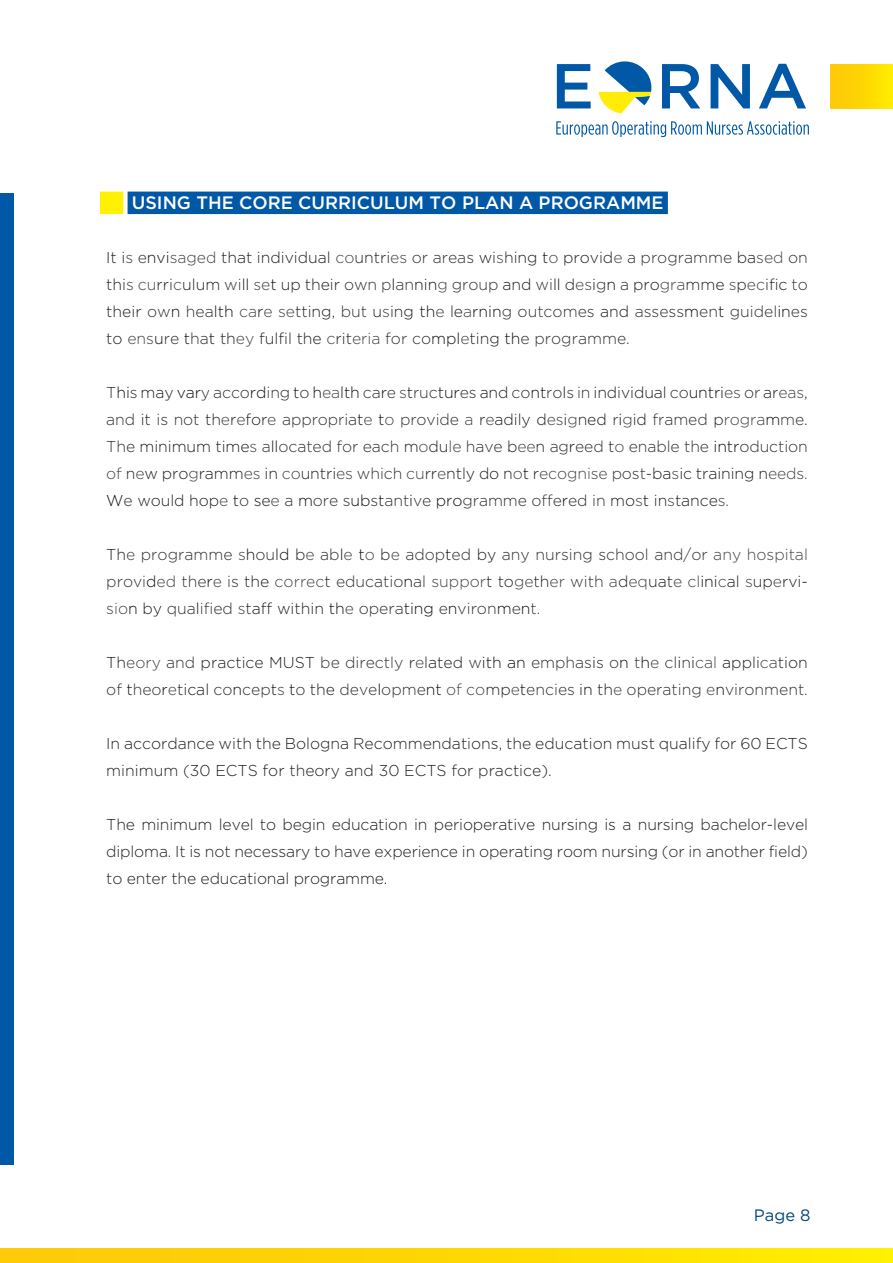
<style>
.page{position:relative;width:893px;height:1263px;background:#fff}
.page>*{position:absolute;margin:0;border:0;box-sizing:border-box;transform-origin:0 0}
.Header_1{font:500 18px "Gotham";color:#fff}
.t1{font:16.5px "Gotham";color:#00467e}
.t2{font:300 15.75px/27px "Gotham";color:#313131;text-align:justify}
.t3{font:300 15.75px/27px "Gotham";color:#231f20}
.t4{font:300 15.75px/27px "Gotham";color:#202020;text-align:justify}
.s1{color:#454545}
.s2{color:#313131}
.s3{color:#111}
.s4{color:#202020}
</style>
<div class="page">
<div style="left:831px;top:64px;width:62px;height:45px;background:linear-gradient(to right,#fec609,#ffea00)"></div>
<svg style="left:0;top:1248px;width:893px;height:15px;background:#fed903"></svg>
<div style="left:0;top:193px;width:14px;height:972px;background:#0158a6"></div>
<svg style="left:556px;top:121px;width:253px;height:16px"></svg>
<svg style="left:557px;top:64px;width:34px;height:44px"></svg>
<svg style="left:662px;top:64px;width:38px;height:44px"></svg>
<svg style="left:711px;top:64px;width:39px;height:44px"></svg>
<svg style="left:759px;top:64px;width:47px;height:44px"></svg>
<svg style="left:599px;top:61px;width:52px;height:52px"></svg>
<div style="left:100px;top:192px;width:23px;height:22px;background:#fff101"></div>
<div style="left:128px;top:192px;width:540px;height:22px;background:#0158a6"></div>
<p class="Header_1" style="left:132px;top:192px;width:533px">USING THE CORE CURRICULUM TO PLAN A PROGRAMME</p>
<p class="t4" style="left:106px;top:243px;width:703px">It i<span class="s1">s</span> <span class="s2">e</span><span class="s3">nvi</span><span class="s1">saged</span> that individual <span class="s1">co</span>untri<span class="s1">es</span> <span class="s2">or areas</span> wi<span class="s1">s</span>hing <span class="s3">t</span><span class="s1">o</span> provid<span class="s1">e</span> <span class="s2">a programme</span> ba<span class="s1">sed</span> <span class="s2">on </span>thi<span class="s1">s cu</span>rri<span class="s1">c</span>ulum <span class="s2">wi</span><span class="s3">ll</span> <span class="s1">se</span><span class="s3">t</span> up their <span class="s2">own p</span><span class="s3">l</span><span class="s2">an</span><span class="s3">nin</span><span class="s1">g</span> <span class="s2">group</span> and <span class="s2">wi</span><span class="s3">ll</span> d<span class="s1">es</span><span class="s3">i</span><span class="s2">g</span><span class="s3">n</span> <span class="s2">a</span> pro<span class="s1">gra</span>mme <span class="s1">s</span>p<span class="s1">ec</span>ific <span class="s2">to </span>their <span class="s2">ow</span><span class="s3">n</span> <span class="s2">hea</span><span class="s3">lth</span> <span class="s1">ca</span><span class="s3">r</span><span class="s1">e se</span>tting, <span class="s2">but</span> u<span class="s1">s</span>ing <span class="s3">th</span><span class="s1">e</span> le<span class="s1">a</span><span class="s3">rnin</span><span class="s2">g outcomes</span> and <span class="s2">assess</span><span class="s3">m</span><span class="s2">en</span><span class="s3">t</span> <span class="s2">guidel</span><span class="s3">in</span><span class="s2">es </span>to <span class="s1">ens</span><span class="s3">u</span><span class="s2">re</span> <span class="s3">t</span><span class="s2">ha</span><span class="s3">t</span> th<span class="s1">ey</span> fulfil the <span class="s1">c</span>rit<span class="s1">eria</span> <span class="s2">for co</span><span class="s3">mpl</span><span class="s1">e</span>ting <span class="s3">th</span><span class="s2">e programme.</span></p>
<p class="t2" style="left:106px;top:378px;width:703px">T<span class="s3">hi</span>s <span class="s4">may</span> <span class="s3">var</span>y acco<span class="s3">rd</span>ing <span class="s3">t</span>o <span class="s3">h</span><span class="s1">ea</span><span class="s3">lth</span> ca<span class="s3">r</span>e <span class="s1">s</span><span class="s3">t</span>ruc<span class="s3">tur</span>es <span class="s4">and</span> co<span class="s3">nt</span>ro<span class="s3">l</span>s in <span class="s4">individual</span> co<span class="s3">untri</span><span class="s1">es</span> or <span class="s4">ar</span><span class="s1">eas</span><span class="s4">, </span>and <span class="s4">it</span> is not <span class="s4">th</span><span class="s1">e</span><span class="s4">r</span><span class="s1">e</span><span class="s4">for</span><span class="s1">e</span> appropria<span class="s3">t</span><span class="s1">e</span> <span class="s3">t</span><span class="s1">o</span> provide <span class="s1">a</span> <span class="s4">r</span><span class="s1">e</span><span class="s4">adily d</span><span class="s1">es</span><span class="s4">i</span><span class="s1">g</span><span class="s4">ned</span> r<span class="s3">i</span><span class="s1">g</span><span class="s4">id</span> framed <span class="s4">p</span><span class="s1">rogra</span><span class="s3">m</span>me.<br>The <span class="s4">minimum time</span><span class="s1">s</span> a<span class="s3">ll</span>ocated for each <span class="s4">m</span><span class="s1">o</span><span class="s4">du</span><span class="s1">le</span> have <span class="s4">b</span><span class="s1">ee</span><span class="s4">n</span> ag<span class="s3">r</span>eed <span class="s4">t</span><span class="s1">o</span> enable the <span class="s3">intr</span>oduction <span class="s1">of</span> <span class="s4">n</span><span class="s1">e</span><span class="s4">w pro</span><span class="s1">g</span><span class="s4">ramm</span><span class="s1">es</span> <span class="s4">in</span> <span class="s1">co</span><span class="s4">untri</span><span class="s1">es</span> which <span class="s1">cu</span><span class="s4">rr</span><span class="s1">e</span><span class="s4">ntly do n</span><span class="s1">o</span><span class="s3">t</span> <span class="s4">r</span><span class="s1">ecognise</span> post-<span class="s4">ba</span><span class="s1">s</span><span class="s4">ic training n</span><span class="s1">eeds.<br></span><span class="s3">W</span>e <span class="s4">would hop</span><span class="s1">e</span> <span class="s3">t</span>o <span class="s4">se</span><span class="s1">e</span> a <span class="s3">m</span>ore s<span class="s3">ub</span>s<span class="s3">t</span>ant<span class="s3">i</span>ve <span class="s3">pro</span>gramme offe<span class="s3">r</span>ed in <span class="s4">mo</span><span class="s1">s</span><span class="s3">t</span> <span class="s4">in</span><span class="s1">s</span><span class="s4">tance</span><span class="s1">s.</span></p>
<p class="t2" style="left:106px;top:540px;width:703px"><span class="s4">Th</span><span class="s1">e</span> programme <span class="s1">s</span><span class="s3">h</span>ou<span class="s3">ld</span> <span class="s4">b</span><span class="s1">e</span> ab<span class="s3">l</span><span class="s1">e</span> <span class="s3">t</span><span class="s1">o</span> <span class="s4">b</span><span class="s1">e</span> adop<span class="s3">t</span>ed <span class="s4">by</span> any nursing school and/or <span class="s1">any hospital </span>provi<span class="s3">d</span><span class="s1">ed</span> the<span class="s3">r</span><span class="s1">e</span> is <span class="s4">the</span> <span class="s1">correc</span><span class="s4">t</span> educatio<span class="s3">n</span>al <span class="s1">suppor</span><span class="s4">t to</span><span class="s1">ge</span><span class="s4">th</span><span class="s1">er</span> with <span class="s1">a</span><span class="s4">d</span><span class="s1">eq</span><span class="s4">uat</span><span class="s1">e cl</span><span class="s3">ini</span><span class="s1">c</span><span class="s4">al</span> <span class="s1">s</span><span class="s4">up</span><span class="s1">e</span><span class="s4">rvi&shy;</span><span class="s1">sio</span><span class="s3">n</span> <span class="s4">by</span> qua<span class="s3">l</span>ified <span class="s1">s</span><span class="s4">taff within</span> <span class="s3">th</span><span class="s1">e</span> opera<span class="s3">ting</span> e<span class="s3">n</span>viron<span class="s3">m</span>e<span class="s3">n</span>t.</p>
<p class="t2" style="left:106px;top:648px;width:703px"><span class="s4">Th</span><span class="s1">eory</span> and <span class="s4">practice MUST</span> be directly <span class="s4">r</span><span class="s1">e</span><span class="s4">lated</span> w<span class="s3">ith an</span> emphas<span class="s3">i</span>s o<span class="s3">n</span> t<span class="s3">h</span><span class="s1">e</span> cl<span class="s3">i</span>n<span class="s3">i</span><span class="s1">cal</span> <span class="s4">appli</span><span class="s1">ca</span><span class="s4">tion </span>of <span class="s3">t</span>heo<span class="s3">r</span><span class="s1">e</span><span class="s4">tical</span> co<span class="s3">n</span>cep<span class="s3">t</span><span class="s1">s</span> <span class="s3">t</span>o <span class="s4">the</span> deve<span class="s3">l</span>opme<span class="s3">nt</span> <span class="s1">of co</span><span class="s4">mp</span><span class="s1">e</span><span class="s3">t</span>encies <span class="s3">in</span> <span class="s4">th</span><span class="s1">e</span> operating <span class="s1">e</span><span class="s3">n</span>vironment.</p>
<p class="t3" style="left:106px;top:729px;width:703px">In accordance with the Bologna Recommendations, the education must qualify for 60 ECTS minimum (30 ECTS for theory and 30 ECTS for practice).</p>
<p class="t3" style="left:106px;top:810px;width:703px;text-align:justify">The minimum level to begin education in perioperative nursing is a nursing bachelor-level diploma. It is not necessary to have experience in operating room nursing (or in another field) to enter the educational programme.</p>
<p class="t1" style="left:754px;top:1206px;width:58px">Page 8</p>
</div>
